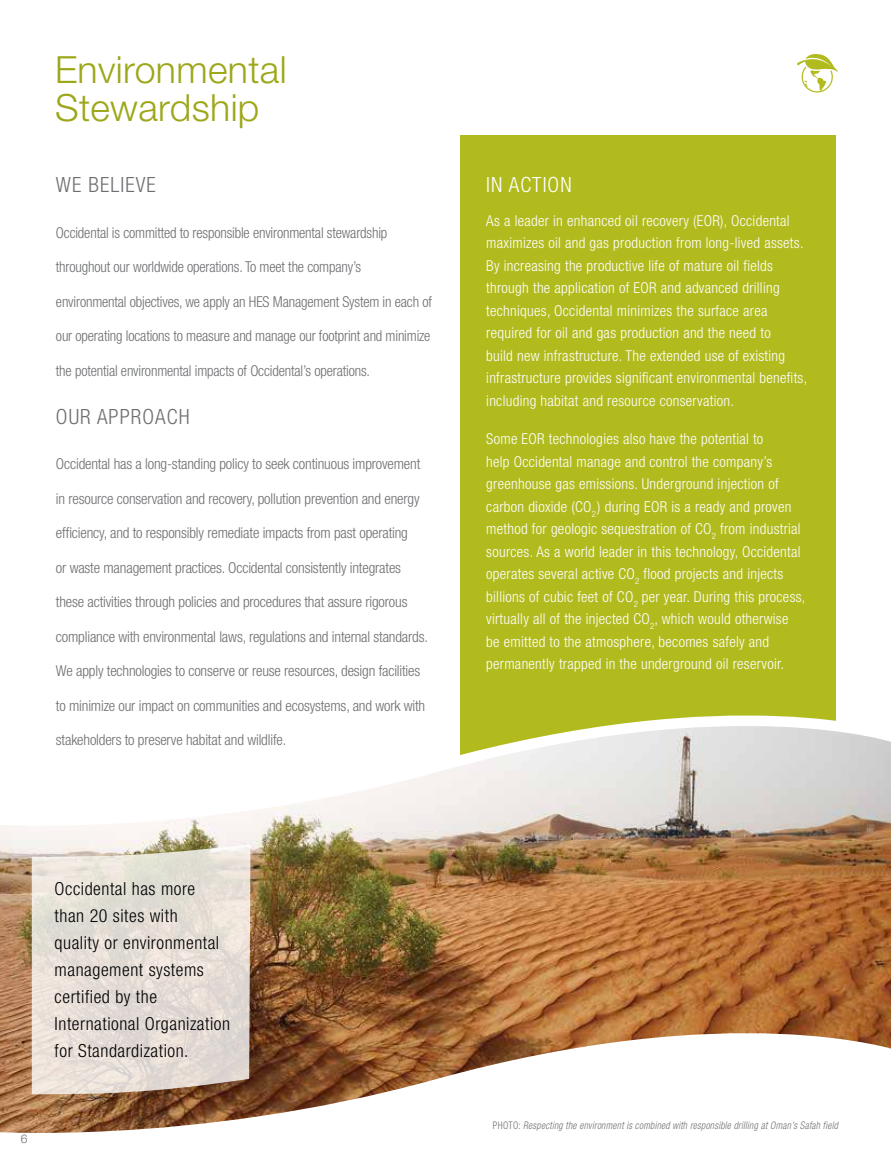
<style>
.page{position:relative;width:891px;height:1161px;background:#fff}
.page>*{position:absolute;margin:0;border:0;box-sizing:border-box;transform-origin:0 0}
.t1{font:300 37.5px/37.5px "Helvetica Neue";letter-spacing:.01em;color:#9da719}
.t2{font:300 condensed 21px "Helvetica Neue";letter-spacing:.05em;color:#6d6e71}
.t3{font:300 condensed 21px "Helvetica Neue";letter-spacing:.05em;color:#fff}
.t4{font:300 condensed 18px/27px "Helvetica Neue";letter-spacing:.03em;color:#000}
.t5{font:300 condensed 15px/22.5px "Helvetica Neue";letter-spacing:.02em;color:#fff}
.t6{font:300 condensed 15px "Helvetica Neue";letter-spacing:-.01em;color:#6d6e71}
.t7{font:300 12px "Helvetica Neue";color:#6d6e71}
.t8{font:italic 300 condensed 10.5px "Helvetica Neue";letter-spacing:.03em;color:#6d6e71;scale:.9 1}
.s1{font-style:normal}
</style>
<div class="page">
<div style="left:460px;top:135px;width:376px;height:780px;background:#b2bb1e"></div>
<svg style="left:797px;top:54px;width:41px;height:39px"></svg>
<img style="left:0;top:715px;width:891px;height:418px">
<svg style="left:32px;top:844px;width:219px;height:250px;background:#e2dad2"></svg>
<h1 class="t1" style="left:55px;top:51px;width:233px">Environmental<br>Stewardship</h1>
<h2 class="t2" style="left:56px;top:173px;width:101px">WE BELIEVE</h2>
<p class="t6" style="left:56px;top:224px;width:333px">Occidental is committed to responsible environmental stewardship</p>
<p class="t6" style="left:56px;top:258px;width:307px">throughout our worldwide operations. To meet the company’s</p>
<p class="t6" style="left:56px;top:293px;width:377px">environmental objectives, we apply an HES Management System in each of</p>
<p class="t6" style="left:56px;top:327px;width:376px">our operating locations to measure and manage our footprint and minimize</p>
<p class="t6" style="left:56px;top:362px;width:316px">the potential environmental impacts of Occidental’s operations.</p>
<h2 class="t2" style="left:56px;top:404px;width:135px">OUR APPROACH</h2>
<p class="t6" style="left:56px;top:455px;width:366px">Occidental has a long-standing policy to seek continuous improvement</p>
<p class="t6" style="left:56px;top:490px;width:365px">in resource conservation and recovery, pollution prevention and energy</p>
<p class="t6" style="left:56px;top:524px;width:354px">efficiency, and to responsibly remediate impacts from past operating</p>
<p class="t6" style="left:56px;top:559px;width:347px">or waste management practices. Occidental consistently integrates</p>
<p class="t6" style="left:56px;top:593px;width:353px">these activities through policies and procedures that assure rigorous</p>
<p class="t6" style="left:56px;top:628px;width:374px">compliance with environmental laws, regulations and internal standards.</p>
<p class="t6" style="left:56px;top:662px;width:366px">We apply technologies to conserve or reuse resources, design facilities</p>
<p class="t6" style="left:56px;top:697px;width:371px">to minimize our impact on communities and ecosystems, and work with</p>
<p class="t6" style="left:56px;top:731px;width:232px">stakeholders to preserve habitat and wildlife.</p>
<p class="t4" style="left:55px;top:875px;width:177px">Occidental has more<br>than 20 sites with<br>quality or environmental management systems certified by the<br>International Organization for Standardization.</p>
<p class="t7" style="left:21px;top:1132px;width:8px">6</p>
<h2 class="t3" style="left:486px;top:173px;width:87px">IN ACTION</h2>
<p class="t5" style="left:486px;top:209px;width:323px">As a leader in enhanced oil recovery (EOR), Occidental maximizes oil and gas production from long-lived assets.<br>By increasing the productive life of mature oil fields through the application of EOR and advanced drilling techniques, Occidental minimizes the surface area required for oil and gas production and the need to<br>build new infrastructure. The extended use of existing infrastructure provides significant environmental benefits, including habitat and resource conservation.</p>
<p class="t5" style="left:486px;top:428px;width:321px">Some EOR technologies also have the potential to<br>help Occidental manage and control the company’s greenhouse gas emissions. Underground injection of carbon dioxide (CO<sub>2</sub> ) during EOR is a ready and proven method for geologic sequestration of CO<sub>2</sub> from industrial sources. As a world leader in this technology, Occidental operates several active CO<sub>2</sub> flood projects and injects billions of cubic feet of CO<sub>2</sub> per year. During this process, virtually all of the injected CO<sub>2</sub>, which would otherwise be emitted to the atmosphere, becomes safely and permanently trapped in the underground oil reservoir.</p>
<p class="t8" style="left:493px;top:1119px;width:385px"><span class="s1">PHOTO:</span> Respecting the environment is combined with responsible drilling at Oman’s Safah field</p>
</div>
